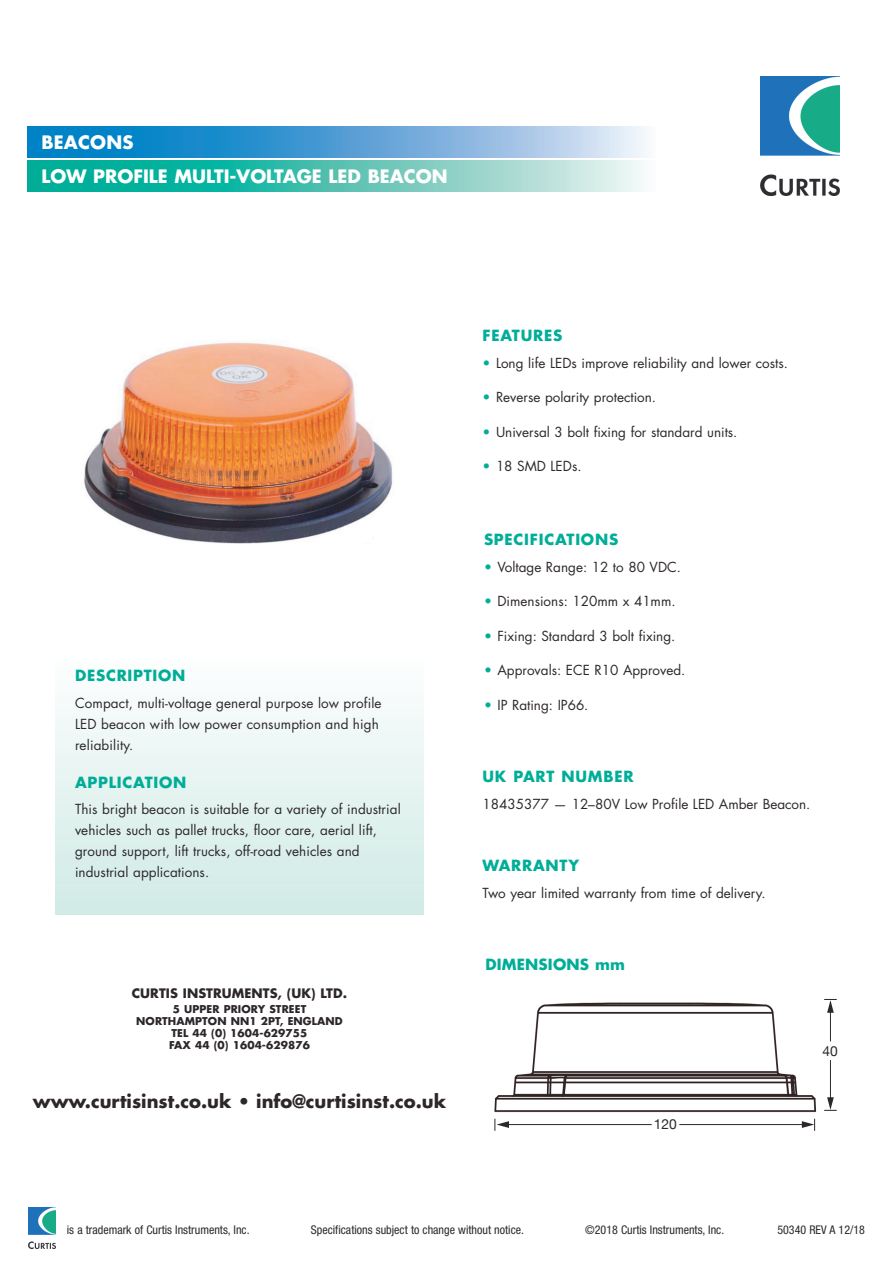
<style>
.page{position:relative;width:893px;height:1263px;background:#fff}
.page>*{position:absolute;margin:0;border:0;box-sizing:border-box;transform-origin:0 0}
.t1{font:700 18px "Futura Std";color:#2d272c}
.t2{font:700 18px/34px "Futura Std";color:#fff}
.t3{font:700 15px "Futura Std";letter-spacing:.05em;color:#00ae98}
.t4{font:700 15px "Futura Std";letter-spacing:.01em;color:#00ae98}
.t5{font:13.95px "Helvetica Neue";color:#2c272b}
.t6{font:13.5px/21px "Futura Std";color:#2d272c}
.t7{font:700 12.75px "Futura Std";letter-spacing:.005em;color:#2d272c}
.t8{font:condensed 12px "Helvetica Neue LT Std";color:#2d272c}
.t9{font:700 10.5px/12px "Futura Std";letter-spacing:.01em;color:#2d272c;text-align:center}
.s1{color:#00ae98}
</style>
<div class="page">
<div style="left:56px;top:654px;width:367px;height:260px;background:linear-gradient(to bottom,#fefeff,#d0eae5)"></div>
<img style="left:760px;top:76px;width:79px;height:120px">
<img style="left:84px;top:342px;width:309px;height:202px">
<svg style="left:28px;top:127px;width:618px;height:31px;background:#59a6d7"></svg>
<svg style="left:28px;top:161px;width:618px;height:31px;background:#59c6b8"></svg>
<img style="left:28px;top:1207px;width:28px;height:41px">
<img style="left:494px;top:1002px;width:337px;height:129px">
<hr style="left:679px;top:1124px;width:125px;height:1px;background:#2c272b">
<hr style="left:507px;top:1124px;width:145px;height:1px;background:#2c272b">
<svg style="left:495px;top:1119px;width:14px;height:12px"></svg>
<svg style="left:802px;top:1119px;width:13px;height:12px"></svg>
<hr style="left:830px;top:1010px;width:1px;height:31px;background:#2c272b">
<svg style="left:824px;top:999px;width:13px;height:14px"></svg>
<hr style="left:830px;top:1060px;width:1px;height:39px;background:#2c272b">
<svg style="left:824px;top:1097px;width:13px;height:14px"></svg>
<h1 class="t2" style="left:41px;top:125px;width:408px">BEACONS<br>LOW PROFILE MULTI-VOLTAGE LED BEACON</h1>
<p class="t3" style="left:75px;top:666px;width:112px">DESCRIPTION</p>
<p class="t6" style="left:75px;top:692px;width:308px">Compact, multi-voltage general purpose low profile<br>LED beacon with low power consumption and high reliability.</p>
<p class="t3" style="left:75px;top:772px;width:113px">APPLICATION</p>
<p class="t6" style="left:75px;top:799px;width:327px">This bright beacon is suitable for a variety of industrial vehicles such as pallet trucks, floor care, aerial lift, ground support, lift trucks, off-road vehicles and industrial applications.</p>
<p class="t7" style="left:132px;top:985px;width:217px">CURTIS INSTRUMENTS, (UK) LTD.</p>
<p class="t9" style="left:136px;top:1003px;width:208px">5 UPPER PRIORY STREET<br>NORTHAMPTON NN1 2PT, ENGLAND<br>TEL 44 (0) 1604-629755<br>FAX 44 (0) 1604-629876</p>
<h1 class="t1" style="left:33px;top:1090px;width:415px">www.curtisinst.co.uk • info@curtisinst.co.uk</h1>
<p class="t3" style="left:482px;top:326px;width:81px">FEATURES</p>
<p class="t6" style="left:482px;top:352px;width:307px"><span class="s1">•</span> Long life LEDs improve reliability and lower costs.</p>
<p class="t6" style="left:482px;top:387px;width:175px"><span class="s1">•</span> Reverse polarity protection.</p>
<p class="t6" style="left:482px;top:421px;width:256px"><span class="s1">•</span> Universal 3 bolt fixing for standard units.</p>
<p class="t6" style="left:482px;top:456px;width:101px"><span class="s1">•</span> 18 SMD LEDs.</p>
<p class="t3" style="left:484px;top:530px;width:136px">SPECIFICATIONS</p>
<p class="t6" style="left:484px;top:556px;width:198px"><span class="s1">•</span> Voltage Range: 12 to 80 VDC.</p>
<p class="t6" style="left:484px;top:591px;width:193px"><span class="s1">•</span> Dimensions: 120mm x 41mm.</p>
<p class="t6" style="left:484px;top:625px;width:193px"><span class="s1">•</span> Fixing: Standard 3 bolt fixing.</p>
<p class="t6" style="left:484px;top:660px;width:203px"><span class="s1">•</span> Approvals: ECE R10 Approved.</p>
<p class="t6" style="left:484px;top:694px;width:106px"><span class="s1">•</span> IP Rating: IP66.</p>
<p class="t3" style="left:482px;top:766px;width:153px">UK PART NUMBER</p>
<p class="t6" style="left:482px;top:793px;width:329px">18435377 — 12–80V Low Profile LED Amber Beacon.</p>
<p class="t3" style="left:482px;top:855px;width:98px">WARRANTY</p>
<p class="t6" style="left:482px;top:882px;width:285px">Two year limited warranty from time of delivery.</p>
<p class="t4" style="left:485px;top:954px;width:141px">DIMENSIONS mm</p>
<p class="t5" style="left:654px;top:1114px;width:24px">120</p>
<p class="t5" style="left:822px;top:1041px;width:17px">40</p>
<p class="t8" style="left:67px;top:1223px;width:184px">is a trademark of Curtis Instruments, Inc.</p>
<p class="t8" style="left:311px;top:1223px;width:215px">Specifications subject to change without notice.</p>
<p class="t8" style="left:585px;top:1223px;width:140px">©2018 Curtis Instruments, Inc.</p>
<p class="t8" style="left:777px;top:1223px;width:89px">50340 REV A 12/18</p>
</div>
